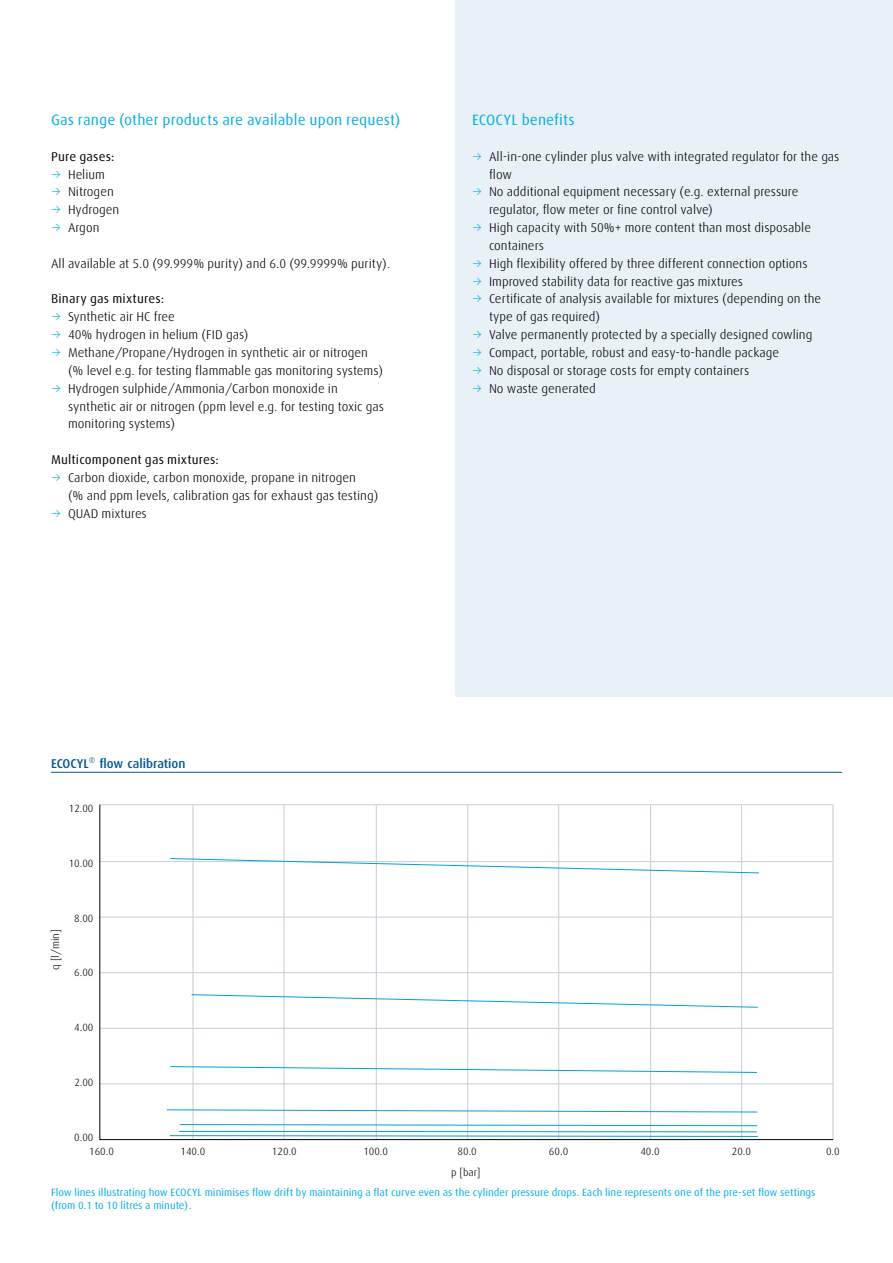
<style>
.page{position:relative;width:893px;height:1263px;background:#fff}
.page>*{position:absolute;margin:0;border:0;box-sizing:border-box;transform-origin:0 0}
.t1{font:15px "Linde Dax Global";letter-spacing:.005em;color:#00aeef}
.t2{font:300 12.75px/17.9px "Linde Dax Global";color:#000}
.t3{font:12.75px "Linde Dax Global";letter-spacing:.015em;color:#000}
.t4{font:500 12.75px "Linde Dax Global";color:#005993}
.t5{font:10.5px/12.6px "Linde Dax Global";color:#00aeef}
.t6{font:300 10.5px "Linde Dax Global";color:#000}
.s1{color:#00aeef}
.s2{font-weight:300}
</style>
<div class="page">
<div style="left:455px;top:0;width:438px;height:696px;background:#e8f1f6"></div>
<hr style="left:51px;top:772px;width:791px;height:1px;background:#005993">
<svg style="left:99px;top:804px;width:735px;height:336px"></svg>
<svg style="left:170px;top:858px;width:589px;height:16px"></svg>
<svg style="left:191px;top:994px;width:567px;height:14px"></svg>
<svg style="left:170px;top:1066px;width:588px;height:7px"></svg>
<svg style="left:167px;top:1109px;width:591px;height:4px"></svg>
<svg style="left:169px;top:1124px;width:590px;height:13px"></svg>
<p class="t1" style="left:51px;top:111px;width:351px">Gas range (other products are available upon request)</p>
<p class="t3" style="left:51px;top:149px;width:65px">Pure gases:</p>
<p class="t2" style="left:51px;top:165px;width:55px"><span class="s1">→</span> Helium</p>
<p class="t2" style="left:51px;top:183px;width:64px"><span class="s1">→</span> Nitrogen</p>
<p class="t2" style="left:51px;top:201px;width:70px"><span class="s1">→</span> Hydrogen</p>
<p class="t2" style="left:51px;top:219px;width:50px"><span class="s1">→</span> Argon</p>
<p class="t2" style="left:51px;top:254px;width:341px">All available at 5.0 (99.999% purity) and 6.0 (99.9999% purity).</p>
<p class="t3" style="left:51px;top:292px;width:115px">Binary gas mixtures:</p>
<p class="t2" style="left:51px;top:308px;width:125px"><span class="s1">→</span> Synthetic air HC free</p>
<p class="t2" style="left:51px;top:326px;width:199px"><span class="s1">→</span> 40% hydrogen in helium (FID gas)</p>
<p class="t2" style="left:68px;top:344px;width:316px;text-indent:-17px"><span class="s1">→</span> Methane/Propane/Hydrogen in synthetic air or nitrogen (% level e.g. for testing flammable gas monitoring systems)</p>
<p class="t2" style="left:68px;top:379px;width:318px;text-indent:-17px"><span class="s1">→</span> Hydrogen sulphide/Ammonia/Carbon monoxide in synthetic air or nitrogen (ppm level e.g. for testing toxic gas monitoring systems)</p>
<p class="t3" style="left:51px;top:452px;width:169px">Multicomponent gas mixtures:</p>
<p class="t2" style="left:68px;top:469px;width:312px;text-indent:-17px"><span class="s1">→</span> Carbon dioxide, carbon monoxide, propane in nitrogen<br>(% and ppm levels, calibration gas for exhaust gas testing)</p>
<p class="t2" style="left:51px;top:504px;width:97px"><span class="s1">→</span> QUAD mixtures</p>
<p class="t1" style="left:472px;top:111px;width:104px">ECOCYL benefits</p>
<p class="t2" style="left:489px;top:147px;width:352px;text-indent:-17px"><span class="s1">→</span> All-in-one cylinder plus valve with integrated regulator for the gas flow</p>
<p class="t2" style="left:489px;top:183px;width:311px;text-indent:-17px"><span class="s1">→</span> No additional equipment necessary (e.g. external pressure regulator, flow meter or fine control valve)</p>
<p class="t2" style="left:489px;top:219px;width:324px;text-indent:-17px"><span class="s1">→</span> High capacity with 50%+ more content than most disposable containers</p>
<p class="t2" style="left:472px;top:254px;width:337px"><span class="s1">→</span> High flexibility offered by three different connection options</p>
<p class="t2" style="left:472px;top:272px;width:273px"><span class="s1">→</span> Improved stability data for reactive gas mixtures</p>
<p class="t2" style="left:489px;top:290px;width:334px;text-indent:-17px"><span class="s1">→</span> Certificate of analysis available for mixtures (depending on the type of gas required)</p>
<p class="t2" style="left:472px;top:326px;width:342px"><span class="s1">→</span> Valve permanently protected by a specially designed cowling</p>
<p class="t2" style="left:472px;top:344px;width:309px"><span class="s1">→</span> Compact, portable, robust and easy-to-handle package</p>
<p class="t2" style="left:472px;top:362px;width:279px"><span class="s1">→</span> No disposal or storage costs for empty containers</p>
<p class="t2" style="left:472px;top:379px;width:125px"><span class="s1">→</span> No waste generated</p>
<p class="t4" style="left:51px;top:756px;width:136px">ECOCYL<span class="s2">®</span> flow calibration</p>
<p class="t6" style="left:69px;top:802px;width:26px">12.00</p>
<p class="t6" style="left:69px;top:857px;width:26px">10.00</p>
<p class="t6" style="left:50px;top:969px;width:42px;rotate:-90deg">q [l/min]</p>
<p class="t6" style="left:74px;top:912px;width:21px">8.00</p>
<p class="t6" style="left:74px;top:966px;width:21px">6.00</p>
<p class="t6" style="left:74px;top:1021px;width:21px">4.00</p>
<p class="t6" style="left:74px;top:1076px;width:21px">2.00</p>
<p class="t6" style="left:74px;top:1131px;width:21px">0.00</p>
<p class="t6" style="left:89px;top:1145px;width:26px">160.0</p>
<p class="t6" style="left:180px;top:1145px;width:26px">140.0</p>
<p class="t6" style="left:272px;top:1145px;width:26px">120.0</p>
<p class="t6" style="left:363px;top:1145px;width:26px">100.0</p>
<p class="t6" style="left:458px;top:1145px;width:21px">80.0</p>
<p class="t6" style="left:549px;top:1145px;width:21px">60.0</p>
<p class="t6" style="left:640px;top:1145px;width:21px">40.0</p>
<p class="t6" style="left:732px;top:1145px;width:21px">20.0</p>
<p class="t6" style="left:826px;top:1145px;width:15px">0.0</p>
<p class="t6" style="left:451px;top:1166px;width:31px">p [bar]</p>
<p class="t5" style="left:51px;top:1186px;width:766px">Flow lines illustrating how ECOCYL minimises flow drift by maintaining a flat curve even as the cylinder pressure drops. Each line represents one of the pre-set flow settings (from 0.1 to 10 litres a minute).</p>
</div>
